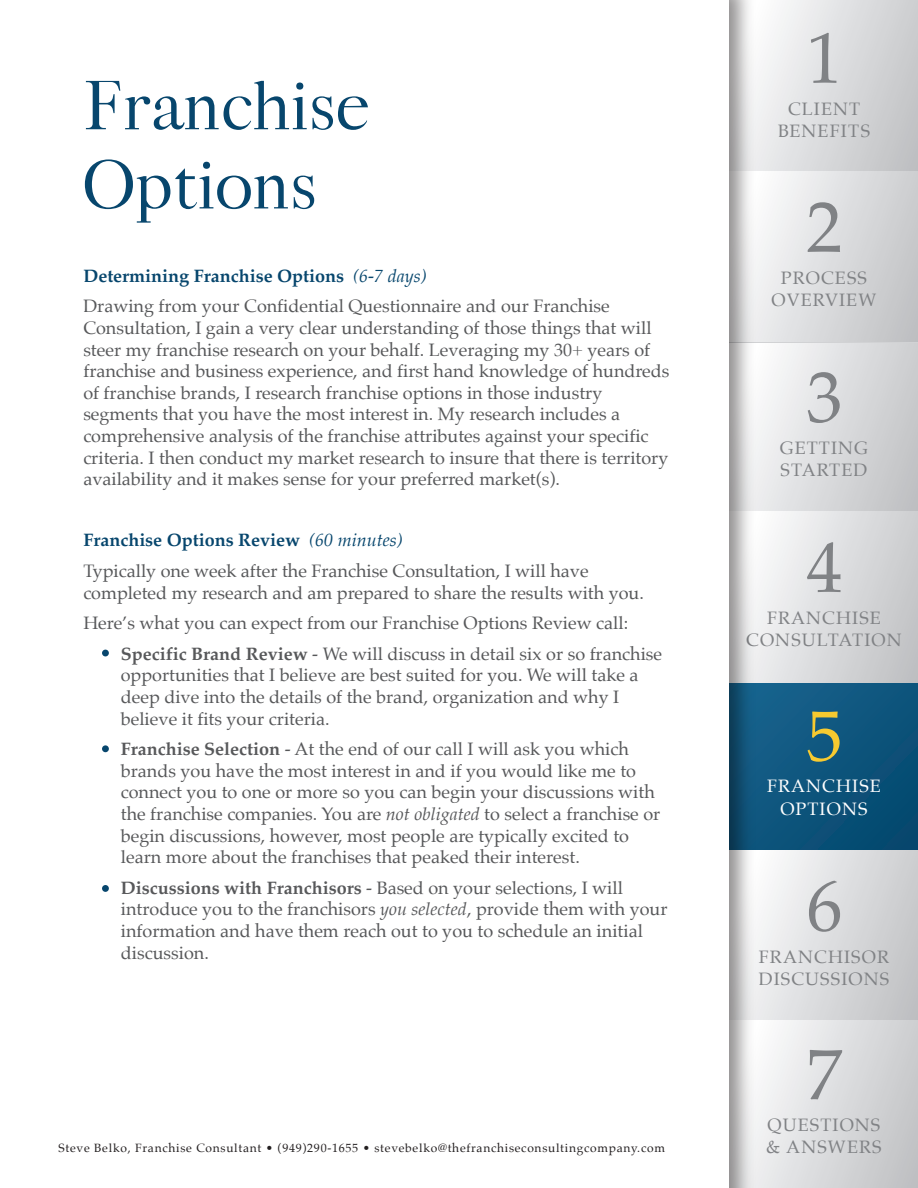
<style>
.page{position:relative;width:918px;height:1188px;background:#fff}
.page>*{position:absolute;margin:0;border:0;box-sizing:border-box;transform-origin:0 0}
.t1{font:72px "Palatino";color:#808285}
.t2{font:72px "Palatino";color:#f7ca30}
.t3{font:66px/79.2px "Adallyn";color:#07466d}
.t4{font:18px/21.6px "Palatino";color:#57585a}
.t5{font:18px/22.2px "Palatino";letter-spacing:.06em;color:#808285;text-align:center}
.t6{font:18px/22.2px "Palatino";letter-spacing:.06em;color:#fff;text-align:center}
.t7{font:12px "Palatino";letter-spacing:.06em;color:#231f20}
.s1{font-weight:700;color:#07466d}
.s2{font-style:italic;color:#07466d}
.s3{font-weight:700}
.s4{font-style:italic}
</style>
<div class="page">
<div style="left:729px;top:681px;width:189px;height:170px;background:linear-gradient(to bottom,#135c85,#074c73)"></div>
<svg style="left:762px;top:1px;width:156px;height:170px;background:#dcdcde"></svg>
<svg style="left:762px;top:171px;width:156px;height:171px;background:#dcdcde"></svg>
<svg style="left:762px;top:343px;width:156px;height:169px;background:#dcddde"></svg>
<svg style="left:762px;top:512px;width:156px;height:170px;background:#dcdcde"></svg>
<svg style="left:762px;top:850px;width:156px;height:170px;background:#dcdcde"></svg>
<svg style="left:762px;top:1020px;width:156px;height:168px;background:#dcddde"></svg>
<img style="left:729px;top:0;width:33px;height:1188px">
<div style="left:102px;top:650px;width:7px;height:6px;background:#07466d;border-radius:50%"></div>
<div style="left:102px;top:745px;width:7px;height:7px;background:#07466d;border-radius:50%"></div>
<div style="left:102px;top:885px;width:7px;height:7px;background:#07466d;border-radius:50%"></div>
<h2 class="t3" style="left:83px;top:64px;width:288px">Franchise<br>Options</h2>
<p class="t4" style="left:83px;top:260px;width:528px;line-height:30.6px"><span class="s1">Determining Franchise Options</span> <span class="s2">(6-7 days)<br></span>Drawing from your Confidential Questionnaire and our Franchise</p>
<p class="t4" style="left:83px;top:317px;width:588px">Consultation, I gain a very clear understanding of those things that will steer my franchise research on your behalf. Leveraging my 30+ years of franchise and business experience, and first hand knowledge of hundreds of franchise brands, I research franchise options in those industry segments that you have the most interest in. My research includes a comprehensive analysis of the franchise attributes against your specific criteria. I then conduct my market research to insure that there is territory availability and it makes sense for your preferred market(s).</p>
<p class="t4" style="left:83px;top:525px;width:507px;line-height:30.6px"><span class="s1">Franchise Options Review</span> <span class="s2">(60 minutes)<br></span>Typically one week after the Franchise Consultation, I will have</p>
<p class="t4" style="left:83px;top:577px;width:562px;line-height:30.6px">completed my research and am prepared to share the results with you.<br>Here’s what you can expect from our Franchise Options Review call:</p>
<p class="t4" style="left:121px;top:643px;width:543px"><span class="s3">Specific Brand Review</span> - We will discuss in detail six or so franchise opportunities that I believe are best suited for you. We will take a deep dive into the details of the brand, organization and why I believe it fits your criteria.</p>
<p class="t4" style="left:121px;top:738px;width:541px"><span class="s3">Franchise Selection</span> - At the end of our call I will ask you which brands you have the most interest in and if you would like me to connect you to one or more so you can begin your discussions with the franchise companies. You are <span class="s4">not obligated</span> to select a franchise or begin discussions, however, most people are typically excited to learn more about the franchises that peaked their interest.</p>
<p class="t4" style="left:121px;top:877px;width:548px"><span class="s3">Discussions with Franchisors</span> - Based on your selections, I will introduce you to the franchisors <span class="s4">you selected</span>, provide them with your information and have them reach out to you to schedule an initial discussion.</p>
<p class="t7" style="left:58px;top:1137px;width:608px">Steve Belko, Franchise Consultant • (949)290-1655 • stevebelko@thefranchiseconsultingcompany.com</p>
<h1 class="t1" style="left:806px;top:-2px;width:37px">1</h1>
<p class="t5" style="left:778px;top:97px;width:94px">CLIENT<br>BENEFITS</p>
<h1 class="t1" style="left:806px;top:168px;width:37px">2</h1>
<p class="t5" style="left:772px;top:266px;width:106px">PROCESS<br>OVERVIEW</p>
<h1 class="t1" style="left:806px;top:338px;width:37px">3</h1>
<p class="t5" style="left:780px;top:436px;width:90px;text-align:left">GETTING<br>STARTED</p>
<h1 class="t1" style="left:806px;top:508px;width:37px">4</h1>
<p class="t5" style="left:746px;top:607px;width:157px">FRANCHISE<br>CONSULTATION</p>
<h1 class="t2" style="left:806px;top:676px;width:37px">5</h1>
<p class="t6" style="left:767px;top:775px;width:115px">FRANCHISE<br>OPTIONS</p>
<h1 class="t1" style="left:806px;top:846px;width:37px">6</h1>
<p class="t5" style="left:759px;top:945px;width:132px;text-align:left">FRANCHISOR<br>DISCUSSIONS</p>
<h1 class="t1" style="left:806px;top:1015px;width:37px">7</h1>
<p class="t5" style="left:766px;top:1114px;width:117px;text-align:left">QUESTIONS &amp; ANSWERS</p>
</div>
